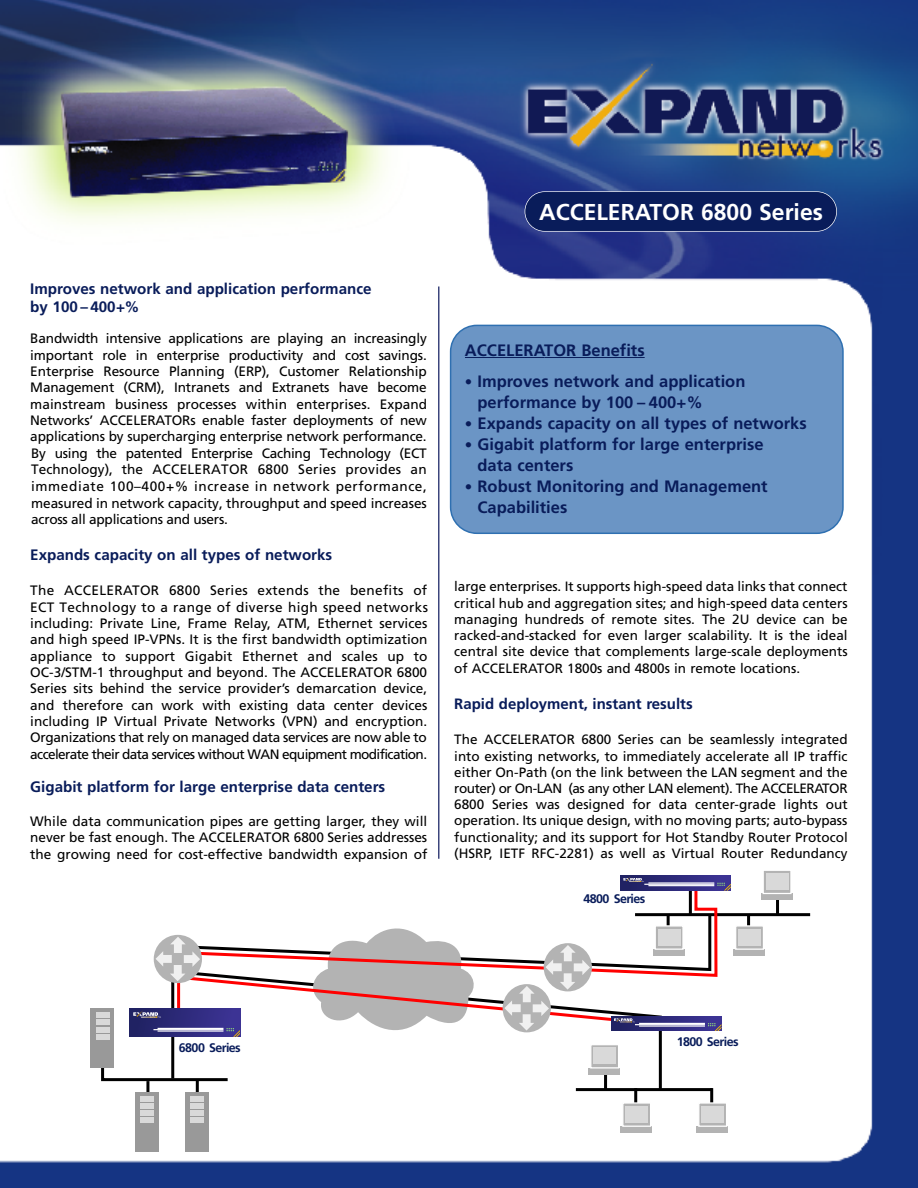
<style>
.page{position:relative;width:918px;height:1188px;background:#fff}
.page>*{position:absolute;margin:0;border:0;box-sizing:border-box;transform-origin:0 0}
.t1{font:700 22.95px "Frutiger";color:#fff}
.t2{font:700 16.5px/21px "Frutiger";color:#091c5a}
.t3{font:700 15.15px/18.1px "Frutiger";color:#091c5a}
.t4{font:700 15px "Frutiger";color:#091c5a}
.t5{font:13.65px/16.4px "Frutiger";letter-spacing:-.01em;color:#000;text-align:justify}
.t6{font:13.5px/16.2px "Frutiger";color:#000;text-align:justify}
.t7{font:700 12.45px "Frutiger";letter-spacing:-.045em;color:#091c5a}
.s1{font-size:15px}
</style>
<div class="page">
<img style="left:0;top:0;width:918px;height:1188px">
<div style="left:450px;top:325px;width:394px;height:209px;background:#6b95c5"></div>
<div style="left:525px;top:192px;width:312px;height:39px;background:#091c5a;border-radius:20px"></div>
<div style="left:525px;top:191px;width:312px;height:41px;border:1px solid #fff;border-radius:20px"></div>
<hr style="left:465px;top:357px;width:79px;height:1px;background:#091c5a">
<hr style="left:544px;top:357px;width:101px;height:1px;background:#091c5a">
<hr style="left:438px;top:286px;width:2px;height:573px;background:#3c457c">
<svg style="left:177px;top:1038px;width:486px;height:54px"></svg>
<hr style="left:776px;top:892px;width:3px;height:22px;background:#000">
<svg style="left:100px;top:1053px;width:131px;height:30px"></svg>
<hr style="left:146px;top:1081px;width:3px;height:15px;background:#000">
<hr style="left:196px;top:1079px;width:3px;height:21px;background:#000">
<hr style="left:171px;top:957px;width:3px;height:122px;background:#000">
<hr style="left:576px;top:1088px;width:137px;height:3px;background:#000">
<hr style="left:634px;top:1088px;width:3px;height:24px;background:#000">
<hr style="left:604px;top:1072px;width:3px;height:18px;background:#000">
<div style="left:589px;top:1068px;width:31px;height:6px;background:#b3b3b3"></div>
<svg style="left:590px;top:1044px;width:29px;height:25px"></svg>
<div style="left:594px;top:1048px;width:22px;height:16px;background:#d9d9d9"></div>
<div style="left:621px;top:1126px;width:31px;height:7px;background:#b3b3b3"></div>
<svg style="left:622px;top:1102px;width:29px;height:25px"></svg>
<div style="left:626px;top:1106px;width:22px;height:16px;background:#d9d9d9"></div>
<hr style="left:710px;top:1088px;width:3px;height:24px;background:#000">
<div style="left:697px;top:1126px;width:31px;height:7px;background:#b3b3b3"></div>
<svg style="left:698px;top:1102px;width:29px;height:25px"></svg>
<div style="left:702px;top:1106px;width:22px;height:16px;background:#d9d9d9"></div>
<hr style="left:747px;top:914px;width:3px;height:24px;background:#000">
<div style="left:734px;top:949px;width:31px;height:7px;background:#b3b3b3"></div>
<svg style="left:735px;top:925px;width:29px;height:25px"></svg>
<div style="left:739px;top:929px;width:22px;height:16px;background:#d9d9d9"></div>
<hr style="left:635px;top:913px;width:175px;height:3px;background:#000">
<div style="left:761px;top:894px;width:32px;height:6px;background:#b3b3b3"></div>
<div style="left:763px;top:870px;width:29px;height:24px;background:#b3b3b3;border:1px solid #fff"></div>
<div style="left:766px;top:873px;width:22px;height:17px;background:#d9d9d9"></div>
<svg style="left:173px;top:884px;width:546px;height:28px"></svg>
<svg style="left:621px;top:876px;width:110px;height:15px"></svg>
<svg style="left:623px;top:877px;width:21px;height:5px"></svg>
<hr style="left:648px;top:882px;width:66px;height:2px;background:#fff">
<hr style="left:644px;top:884px;width:70px;height:1px;background:#fff">
<hr style="left:648px;top:885px;width:66px;height:1px;background:#fff">
<svg style="left:717px;top:883px;width:14px;height:8px"></svg>
<div style="left:185px;top:1092px;width:24px;height:60px;background:#999"></div>
<div style="left:190px;top:1096px;width:14px;height:6px;background:#d9d9d9"></div>
<div style="left:190px;top:1103px;width:14px;height:6px;background:#d9d9d9"></div>
<div style="left:190px;top:1110px;width:14px;height:6px;background:#d9d9d9"></div>
<div style="left:190px;top:1117px;width:14px;height:6px;background:#d9d9d9"></div>
<div style="left:135px;top:1092px;width:24px;height:60px;background:#999"></div>
<div style="left:140px;top:1096px;width:14px;height:6px;background:#d9d9d9"></div>
<div style="left:140px;top:1103px;width:14px;height:6px;background:#d9d9d9"></div>
<div style="left:140px;top:1110px;width:14px;height:6px;background:#d9d9d9"></div>
<div style="left:140px;top:1117px;width:14px;height:6px;background:#d9d9d9"></div>
<div style="left:91px;top:1008px;width:23px;height:60px;background:#999"></div>
<div style="left:96px;top:1013px;width:13px;height:5px;background:#d9d9d9"></div>
<div style="left:96px;top:1020px;width:13px;height:5px;background:#d9d9d9"></div>
<div style="left:96px;top:1027px;width:13px;height:5px;background:#d9d9d9"></div>
<div style="left:96px;top:1034px;width:13px;height:5px;background:#d9d9d9"></div>
<div style="left:130px;top:1009px;width:110px;height:28px;background:#202263"></div>
<svg style="left:133px;top:912px;width:589px;height:126px"></svg>
<p class="t3" style="left:30px;top:279px;width:343px">Improves network and application performance by 100 – 400+%</p>
<p class="t5" style="left:30px;top:330px;width:398px">Bandwidth intensive applications are playing an increasingly important role in enterprise productivity and cost savings.<br>Enterprise Resource Planning (ERP), Customer Relationship Management (CRM), Intranets and Extranets have become mainstream business processes within enterprises. Expand Networks’ ACCELERATORs enable faster deployments of new applications by supercharging enterprise network performance.</p>
<p class="t5" style="left:31px;top:445px;width:397px">By using the patented Enterprise Caching Technology (ECT Technology), the ACCELERATOR 6800 Series provides an immediate 100–400+% increase in network performance, measured in network capacity, throughput and speed increases across all applications and users.</p>
<p class="t3" style="left:30px;top:546px;width:303px">Expands capacity on all types of networks</p>
<p class="t5" style="left:30px;top:582px;width:399px">The ACCELERATOR 6800 Series extends the benefits of ECT Technology to a range of diverse high speed networks including: Private Line, Frame Relay, ATM, Ethernet services and high speed IP-VPNs. It is the first bandwidth optimization appliance to support Gigabit Ethernet and scales up to OC-3/STM-1 throughput and beyond. The ACCELERATOR 6800<br>Series sits behind the service provider’s demarcation device, and therefore can work with existing data center devices including IP Virtual Private Networks (VPN) and encryption.<br>Organizations that rely on managed data services are now able to accelerate their data services without WAN equipment modification.</p>
<p class="t3" style="left:30px;top:778px;width:357px">Gigabit platform for large enterprise data centers</p>
<p class="t5" style="left:30px;top:813px;width:399px">While data communication pipes are getting larger, they will never be fast enough. The ACCELERATOR 6800 Series addresses the growing need for cost-effective bandwidth expansion of</p>
<h1 class="t1" style="left:539px;top:198px;width:285px">ACCELERATOR 6800 Series</h1>
<p class="t2" style="left:465px;top:339px;width:181px">ACCELERATOR Benefits</p>
<p class="t2" style="left:478px;top:371px;width:269px;text-indent:-13px"><span class="s1">•</span> Improves network and application performance by 100 – 400+%</p>
<p class="t2" style="left:465px;top:413px;width:343px"><span class="s1">•</span> Expands capacity on all types of networks</p>
<p class="t2" style="left:478px;top:434px;width:288px;text-indent:-13px"><span class="s1">•</span> Gigabit platform for large enterprise data centers</p>
<p class="t2" style="left:478px;top:476px;width:292px;text-indent:-13px"><span class="s1">•</span> Robust Monitoring and Management<br>Capabilities</p>
<p class="t6" style="left:454px;top:578px;width:395px">large enterprises. It supports high-speed data links that connect critical hub and aggregation sites; and high-speed data centers managing hundreds of remote sites. The 2U device can be racked-and-stacked for even larger scalability. It is the ideal central site device that complements large-scale deployments of ACCELERATOR 1800s and 4800s in remote locations.</p>
<p class="t4" style="left:454px;top:695px;width:240px">Rapid deployment, instant results</p>
<p class="t6" style="left:454px;top:731px;width:395px">The ACCELERATOR 6800 Series can be seamlessly integrated into existing networks, to immediately accelerate all IP traffic either On-Path (on the link between the LAN segment and the router) or On-LAN (as any other LAN element). The ACCELERATOR 6800 Series was designed for data center-grade lights out operation. Its unique design, with no moving parts; auto-bypass functionality; and its support for Hot Standby Router Protocol (HSRP, IETF RFC-2281) as well as Virtual Router Redundancy</p>
<p class="t7" style="left:584px;top:892px;width:63px">4800 Series</p>
<p class="t7" style="left:179px;top:1040px;width:63px">6800 Series</p>
<p class="t7" style="left:677px;top:1034px;width:63px">1800 Series</p>
</div>
